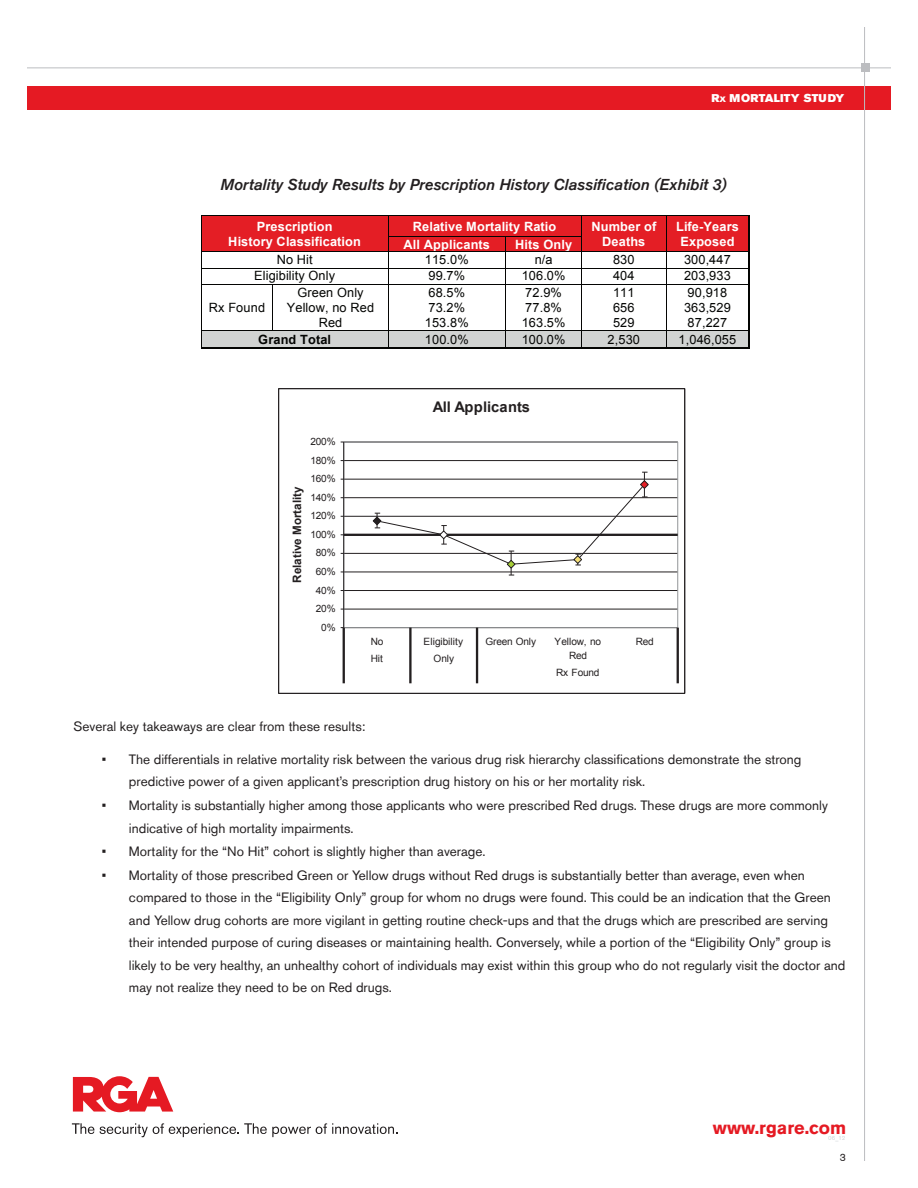
<style>
.page{position:relative;width:918px;height:1188px;background:#fff}
.page>*{position:absolute;margin:0;border:0;box-sizing:border-box;transform-origin:0 0}
.t1{font:700 18px "Akzidenz Grotesk Std";color:#e51a23}
.t2{font:italic 500 15.75px "Akzidenz Grotesk Std";color:#231f20}
.t3{font:700 14.7px "Arial";letter-spacing:-.015em;color:#231f20}
.t4{font:13.5px/22.5px "Akzidenz Grotesk Std";color:#231f20}
.t5{font:12.75px "Arial";letter-spacing:.01em;color:#040503}
.t6{font:700 12.75px/15px "Arial";letter-spacing:.01em;color:#fff;text-align:center}
.t7{font:700 12.75px "Arial";letter-spacing:.01em;color:#040503}
.t8{font:700 11.7px "Arial";color:#231f20}
.t9{font:11.25px "Akzidenz Grotesk Std Super";letter-spacing:.03em;color:#fff}
.t10{font:10.5px "Akzidenz Grotesk Std";color:#231f20}
.t11{font:10.05px/13.2px "Arial";letter-spacing:-.02em;color:#231f20;text-align:center}
.t12{font:10.05px "Arial";letter-spacing:.005em;color:#231f20}
.t13{font:6px "Akzidenz Grotesk Std";color:#d0d4d8}
.s1{font-size:7.8px}
</style>
<div class="page">
<svg style="left:72px;top:1123px;width:325px;height:14px"></svg>
<svg style="left:73px;top:1076px;width:100px;height:36px"></svg>
<div style="left:27px;top:87px;width:864px;height:23px;background:#e51a23"></div>
<hr style="left:27px;top:68px;width:864px;height:1px;background:#bcbdc0">
<hr style="left:864px;top:27px;width:1px;height:1134px;background:#bcbdc0">
<div style="left:861px;top:63px;width:8px;height:9px;background:#bcbdc0"></div>
<div style="left:202px;top:330px;width:546px;height:17px;background:#d1d3d2"></div>
<div style="left:202px;top:216px;width:546px;height:36px;background:#e41e25"></div>
<hr style="left:202px;top:216px;width:186px;height:1px;background:#040503">
<hr style="left:389px;top:216px;width:192px;height:1px;background:#040503">
<hr style="left:582px;top:216px;width:84px;height:1px;background:#040503">
<hr style="left:667px;top:216px;width:81px;height:1px;background:#040503">
<hr style="left:748px;top:216px;width:2px;height:20px;background:#040503">
<hr style="left:389px;top:236px;width:116px;height:1px;background:#040503">
<hr style="left:506px;top:236px;width:75px;height:1px;background:#040503">
<hr style="left:202px;top:252px;width:186px;height:1px;background:#040503">
<hr style="left:389px;top:252px;width:116px;height:1px;background:#040503">
<hr style="left:506px;top:252px;width:75px;height:1px;background:#040503">
<hr style="left:582px;top:252px;width:84px;height:1px;background:#040503">
<hr style="left:667px;top:252px;width:81px;height:1px;background:#040503">
<hr style="left:202px;top:268px;width:186px;height:1px;background:#040503">
<hr style="left:389px;top:268px;width:116px;height:1px;background:#040503">
<hr style="left:506px;top:268px;width:75px;height:1px;background:#040503">
<hr style="left:582px;top:268px;width:84px;height:1px;background:#040503">
<hr style="left:667px;top:268px;width:81px;height:1px;background:#040503">
<hr style="left:202px;top:284px;width:71px;height:1px;background:#040503">
<hr style="left:273px;top:284px;width:115px;height:1px;background:#040503">
<hr style="left:389px;top:284px;width:116px;height:1px;background:#040503">
<hr style="left:506px;top:284px;width:75px;height:1px;background:#040503">
<hr style="left:582px;top:284px;width:84px;height:1px;background:#040503">
<hr style="left:667px;top:284px;width:81px;height:1px;background:#040503">
<hr style="left:202px;top:330px;width:71px;height:1px;background:#040503">
<hr style="left:273px;top:330px;width:115px;height:1px;background:#040503">
<hr style="left:389px;top:330px;width:116px;height:1px;background:#040503">
<hr style="left:506px;top:330px;width:75px;height:1px;background:#040503">
<hr style="left:582px;top:330px;width:84px;height:1px;background:#040503">
<hr style="left:667px;top:330px;width:81px;height:1px;background:#040503">
<svg style="left:201px;top:216px;width:1px;height:131px"></svg>
<hr style="left:201px;top:347px;width:187px;height:2px;background:#040503">
<svg style="left:388px;top:216px;width:2px;height:133px"></svg>
<hr style="left:390px;top:347px;width:115px;height:2px;background:#040503">
<svg style="left:505px;top:236px;width:2px;height:113px"></svg>
<hr style="left:507px;top:347px;width:74px;height:2px;background:#040503">
<svg style="left:581px;top:216px;width:2px;height:133px"></svg>
<hr style="left:583px;top:347px;width:83px;height:2px;background:#040503">
<svg style="left:666px;top:216px;width:2px;height:133px"></svg>
<hr style="left:668px;top:347px;width:80px;height:2px;background:#040503">
<svg style="left:748px;top:236px;width:2px;height:113px"></svg>
<hr style="left:344px;top:609px;width:334px;height:1px;background:#231f20">
<hr style="left:344px;top:590px;width:334px;height:1px;background:#231f20">
<hr style="left:344px;top:572px;width:334px;height:1px;background:#231f20">
<hr style="left:344px;top:553px;width:334px;height:1px;background:#231f20">
<hr style="left:344px;top:516px;width:334px;height:1px;background:#231f20">
<hr style="left:344px;top:497px;width:334px;height:1px;background:#231f20">
<hr style="left:344px;top:479px;width:334px;height:1px;background:#231f20">
<hr style="left:344px;top:460px;width:334px;height:1px;background:#231f20">
<div style="left:343px;top:442px;width:335px;height:186px;border:1px solid #939598"></div>
<hr style="left:343px;top:442px;width:1px;height:186px;background:#231f20">
<hr style="left:344px;top:534px;width:334px;height:2px;background:#231f20">
<svg style="left:372px;top:472px;width:277px;height:104px"></svg>
<hr style="left:343px;top:628px;width:2px;height:55px;background:#231f20">
<hr style="left:677px;top:628px;width:2px;height:55px;background:#231f20">
<hr style="left:409px;top:628px;width:3px;height:55px;background:#231f20">
<hr style="left:476px;top:628px;width:2px;height:55px;background:#231f20">
<div style="left:278px;top:388px;width:407px;height:306px;border:1px solid #231f20"></div>
<p class="t9" style="left:711px;top:92px;width:135px">R<span class="s1">x</span> MORTALITY STUDY</p>
<p class="t2" style="left:221px;top:175px;width:508px">Mortality Study Results by Prescription History Classification (Exhibit 3)</p>
<p class="t6" style="left:228px;top:219px;width:134px">Prescription<br>History Classification</p>
<p class="t6" style="left:413px;top:219px;width:145px">Relative Mortality Ratio</p>
<p class="t6" style="left:591px;top:219px;width:66px">Number of<br>Deaths</p>
<p class="t6" style="left:676px;top:219px;width:64px">Life-Years</p>
<p class="t6" style="left:404px;top:237px;width:88px">All Applicants</p>
<p class="t6" style="left:515px;top:237px;width:58px">Hits Only</p>
<p class="t6" style="left:680px;top:234px;width:56px">Exposed</p>
<p class="t5" style="left:277px;top:252px;width:38px">No Hit</p>
<p class="t5" style="left:425px;top:252px;width:45px">115.0%</p>
<p class="t5" style="left:535px;top:252px;width:19px">n/a</p>
<p class="t5" style="left:613px;top:252px;width:23px">830</p>
<p class="t5" style="left:684px;top:252px;width:48px">300,447</p>
<p class="t5" style="left:254px;top:268px;width:82px">Eligibility Only</p>
<p class="t5" style="left:428px;top:268px;width:38px">99.7%</p>
<p class="t5" style="left:522px;top:268px;width:45px">106.0%</p>
<p class="t5" style="left:613px;top:268px;width:23px">404</p>
<p class="t5" style="left:684px;top:268px;width:48px">203,933</p>
<p class="t5" style="left:209px;top:299px;width:58px">Rx Found</p>
<p class="t5" style="left:297px;top:284px;width:68px">Green Only</p>
<p class="t5" style="left:428px;top:284px;width:38px">68.5%</p>
<p class="t5" style="left:525px;top:284px;width:38px">72.9%</p>
<p class="t5" style="left:613px;top:284px;width:23px">111</p>
<p class="t5" style="left:688px;top:284px;width:41px">90,918</p>
<p class="t5" style="left:287px;top:299px;width:89px">Yellow, no Red</p>
<p class="t5" style="left:428px;top:299px;width:38px">73.2%</p>
<p class="t5" style="left:525px;top:299px;width:38px">77.8%</p>
<p class="t5" style="left:613px;top:299px;width:23px">656</p>
<p class="t5" style="left:684px;top:299px;width:48px">363,529</p>
<p class="t5" style="left:319px;top:314px;width:25px">Red</p>
<p class="t5" style="left:425px;top:314px;width:45px">153.8%</p>
<p class="t5" style="left:522px;top:314px;width:45px">163.5%</p>
<p class="t5" style="left:613px;top:314px;width:23px">529</p>
<p class="t5" style="left:688px;top:314px;width:41px">87,227</p>
<p class="t7" style="left:258px;top:331px;width:74px">Grand Total</p>
<p class="t5" style="left:425px;top:331px;width:45px">100.0%</p>
<p class="t5" style="left:522px;top:331px;width:45px">100.0%</p>
<p class="t5" style="left:608px;top:331px;width:34px">2,530</p>
<p class="t5" style="left:679px;top:331px;width:59px">1,046,055</p>
<p class="t11" style="left:310px;top:435px;width:27px">200%</p>
<p class="t11" style="left:310px;top:454px;width:27px">180%</p>
<p class="t8" style="left:289px;top:583px;width:98px;rotate:-90deg">Relative Mortality</p>
<p class="t11" style="left:310px;top:472px;width:27px">160%</p>
<p class="t11" style="left:310px;top:491px;width:27px">140%</p>
<p class="t11" style="left:310px;top:509px;width:27px">120%</p>
<p class="t11" style="left:310px;top:528px;width:27px">100%</p>
<p class="t11" style="left:316px;top:546px;width:21px">80%</p>
<p class="t11" style="left:316px;top:565px;width:21px">60%</p>
<p class="t11" style="left:316px;top:584px;width:21px">40%</p>
<p class="t11" style="left:316px;top:602px;width:21px">20%</p>
<p class="t11" style="left:321px;top:621px;width:16px">0%</p>
<p class="t3" style="left:433px;top:397px;width:99px">All Applicants</p>
<p class="t11" style="left:371px;top:635px;width:14px">No</p>
<p class="t12" style="left:424px;top:635px;width:41px">Eligibility</p>
<p class="t11" style="left:486px;top:635px;width:52px">Green Only</p>
<p class="t11" style="left:555px;top:635px;width:48px">Yellow, no<br>Red</p>
<p class="t11" style="left:636px;top:635px;width:20px">Red</p>
<p class="t11" style="left:371px;top:652px;width:14px">Hit</p>
<p class="t11" style="left:434px;top:652px;width:22px">Only</p>
<p class="t11" style="left:556px;top:666px;width:45px">Rx Found</p>
<p class="t4" style="left:73px;top:715px;width:293px">Several key takeaways are clear from these results:</p>
<p class="t4" style="left:129px;top:748px;width:674px;text-indent:-27px">• The differentials in relative mortality risk between the various drug risk hierarchy classifications demonstrate the strong predictive power of a given applicant’s prescription drug history on his or her mortality risk.</p>
<p class="t4" style="left:129px;top:794px;width:700px;text-indent:-27px">• Mortality is substantially higher among those applicants who were prescribed Red drugs. These drugs are more commonly indicative of high mortality impairments.</p>
<p class="t4" style="left:102px;top:840px;width:385px">• Mortality for the “No Hit” cohort is slightly higher than average.</p>
<p class="t4" style="left:129px;top:864px;width:718px;text-indent:-27px">• Mortality of those prescribed Green or Yellow drugs without Red drugs is substantially better than average, even when compared to those in the “Eligibility Only” group for whom no drugs were found. This could be an indication that the Green and Yellow drug cohorts are more vigilant in getting routine check-ups and that the drugs which are prescribed are serving their intended purpose of curing diseases or maintaining health. Conversely, while a portion of the “Eligibility Only” group is likely to be very healthy, an unhealthy cohort of individuals may exist within this group who do not regularly visit the doctor and may not realize they need to be on Red drugs.</p>
<h1 class="t1" style="left:713px;top:1117px;width:135px">www.rgare.com</h1>
<p class="t13" style="left:828px;top:1135px;width:19px">06_12</p>
<p class="t10" style="left:840px;top:1151px;width:8px">3</p>
</div>
